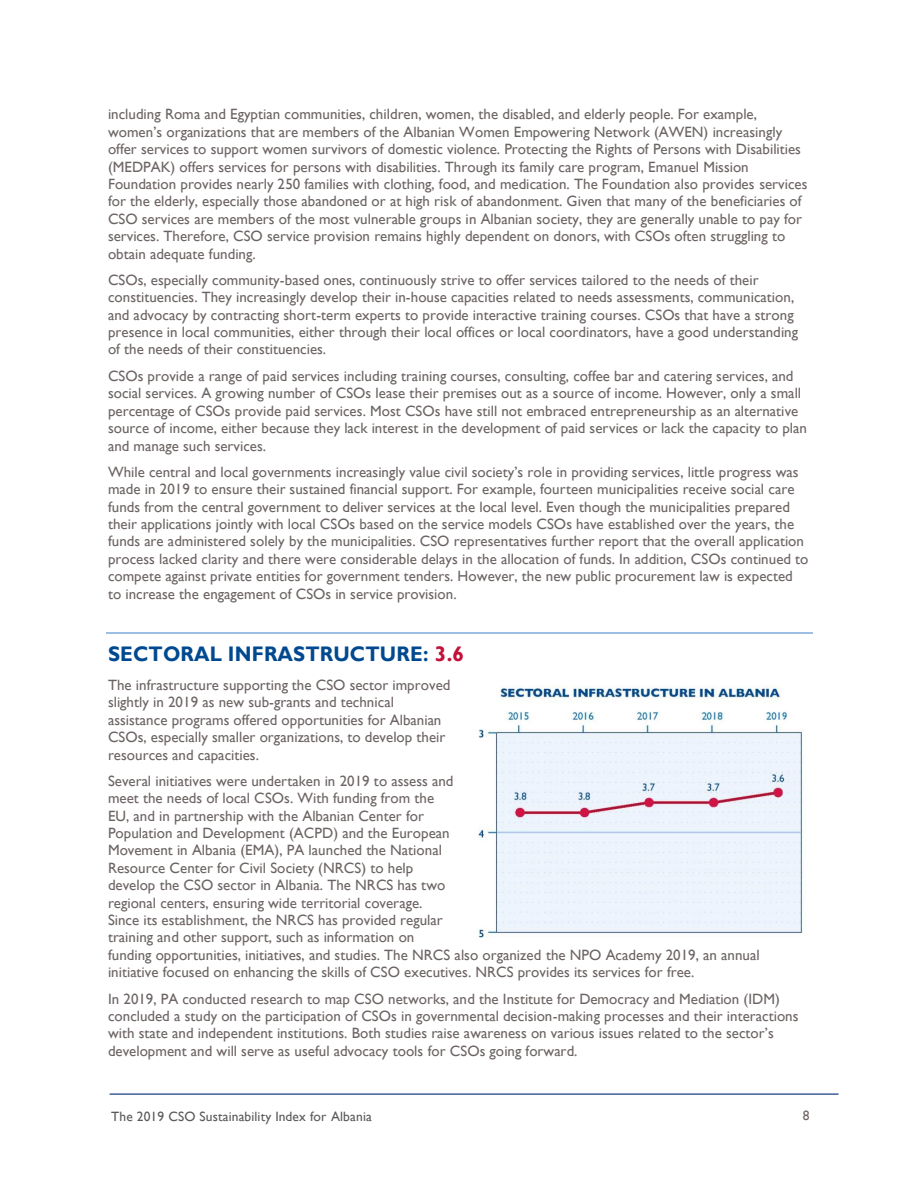
<style>
.page{position:relative;width:918px;height:1188px;background:#fff}
.page>*{position:absolute;margin:0;border:0;box-sizing:border-box;transform-origin:0 0}
.t1{font:700 21px "Gill Sans MT";letter-spacing:.01em;color:#004990;scale:.95 1}
.t2{font:15px/17.4px "Gill Sans MT";color:#6c6463}
.t3{font:13.5px "Gill Sans MT";letter-spacing:.01em;color:#595959}
.t4{font:13.5px "Gill Sans MT";color:#6c6463}
.s1{color:#c2113a}
</style>
<div class="page">
<hr style="left:110px;top:1094px;width:729px;height:1px;background:#002a6c">
<hr style="left:106px;top:633px;width:706px;height:1px;background:#9dbfe5">
<img style="left:478px;top:685px;width:325px;height:253px">
<p class="t2" style="left:108px;top:105px;width:701px">including Roma and Egyptian communities, children, women, the disabled, and elderly people. For example, women’s organizations that are members of the Albanian Women Empowering Network (AWEN) increasingly offer services to support women survivors of domestic violence. Protecting the Rights of Persons with Disabilities (MEDPAK) offers services for persons with disabilities. Through its family care program, Emanuel Mission Foundation provides nearly 250 families with clothing, food, and medication. The Foundation also provides services for the elderly, especially those abandoned or at high risk of abandonment. Given that many of the beneficiaries of CSO services are members of the most vulnerable groups in Albanian society, they are generally unable to pay for services. Therefore, CSO service provision remains highly dependent on donors, with CSOs often struggling to obtain adequate funding.</p>
<p class="t2" style="left:108px;top:271px;width:692px">CSOs, especially community-based ones, continuously strive to offer services tailored to the needs of their constituencies. They increasingly develop their in-house capacities related to needs assessments, communication, and advocacy by contracting short-term experts to provide interactive training courses. CSOs that have a strong presence in local communities, either through their local offices or local coordinators, have a good understanding of the needs of their constituencies.</p>
<p class="t2" style="left:108px;top:367px;width:700px">CSOs provide a range of paid services including training courses, consulting, coffee bar and catering services, and social services. A growing number of CSOs lease their premises out as a source of income. However, only a small percentage of CSOs provide paid services. Most CSOs have still not embraced entrepreneurship as an alternative source of income, either because they lack interest in the development of paid services or lack the capacity to plan and manage such services.</p>
<p class="t2" style="left:108px;top:463px;width:702px">While central and local governments increasingly value civil society’s role in providing services, little progress was made in 2019 to ensure their sustained financial support. For example, fourteen municipalities receive social care funds from the central government to deliver services at the local level. Even though the municipalities prepared their applications jointly with local CSOs based on the service models CSOs have established over the years, the funds are administered solely by the municipalities. CSO representatives further report that the overall application process lacked clarity and there were considerable delays in the allocation of funds. In addition, CSOs continued to compete against private entities for government tenders. However, the new public procurement law is expected to increase the engagement of CSOs in service provision.</p>
<h1 class="t1" style="left:108px;top:641px;width:376px">SECTORAL INFRASTRUCTURE: <span class="s1">3.6</span></h1>
<p class="t2" style="left:108px;top:676px;width:344px">The infrastructure supporting the CSO sector improved slightly in 2019 as new sub-grants and technical assistance programs offered opportunities for Albanian CSOs, especially smaller organizations, to develop their resources and capacities.</p>
<p class="t2" style="left:108px;top:772px;width:653px">Several initiatives were undertaken in 2019 to assess and<br>meet the needs of local CSOs. With funding from the<br>EU, and in partnership with the Albanian Center for<br>Population and Development (ACPD) and the European<br>Movement in Albania (EMA), PA launched the National<br>Resource Center for Civil Society (NRCS) to help<br>develop the CSO sector in Albania. The NRCS has two<br>regional centers, ensuring wide territorial coverage.<br>Since its establishment, the NRCS has provided regular<br>training and other support, such as information on<br>funding opportunities, initiatives, and studies. The NRCS also organized the NPO Academy 2019, an annual initiative focused on enhancing the skills of CSO executives. NRCS provides its services for free.</p>
<p class="t2" style="left:108px;top:990px;width:692px">In 2019, PA conducted research to map CSO networks, and the Institute for Democracy and Mediation (IDM) concluded a study on the participation of CSOs in governmental decision-making processes and their interactions with state and independent institutions. Both studies raise awareness on various issues related to the sector’s development and will serve as useful advocacy tools for CSOs going forward.</p>
<p class="t3" style="left:111px;top:1108px;width:262px">The 2019 CSO Sustainability Index for Albania</p>
<p class="t4" style="left:803px;top:1107px;width:8px">8</p>
</div>
